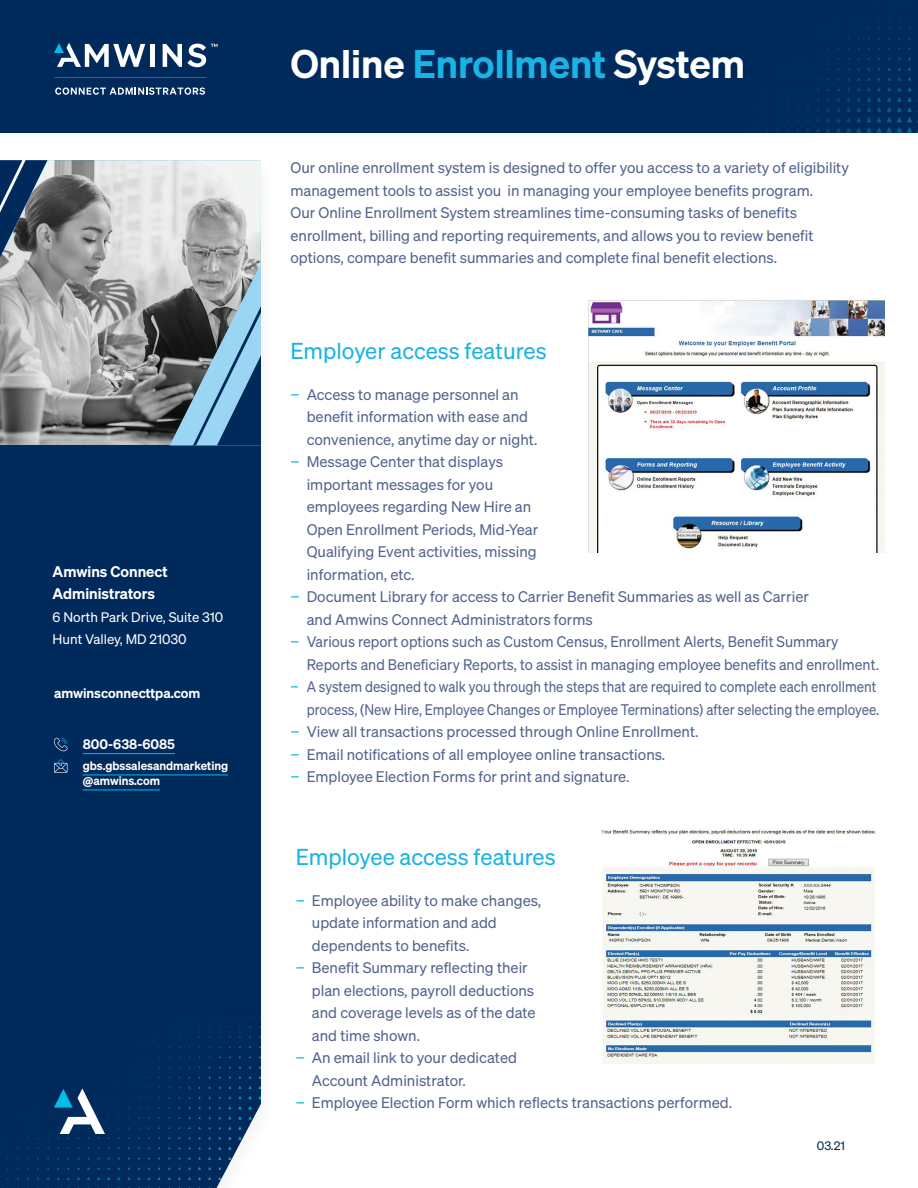
<style>
.page{position:relative;width:918px;height:1188px;background:#fff}
.page>*{position:absolute;margin:0;border:0;box-sizing:border-box;transform-origin:0 0}
.t1{font:600 39px "Sohne";color:#fff}
.t2{font:22.5px "Sohne Buch";color:#1ab3e4}
.t3{font:15px/22.5px "Sohne Buch";color:#53648c}
.t4{font:15px/22.5px "Sohne Buch";color:#53648c;text-align:right;scale:.9 1}
.t5{font:15px/22.5px "Sohne Buch";color:#53648c;scale:.96 1}
.t6{font:600 15px/22.5px "Sohne";color:#fff}
.t7{font:13.5px/22.5px "Sohne Buch";color:#fff}
.t8{font:600 13.5px "Sohne";color:#fff}
.t9{font:600 12px/15px "Sohne";color:#fff}
.t10{font:12px "Sohne Buch";color:#052a48}
.s1{color:#1ab3e4}
.s2{color:#02bce8}
</style>
<div class="page">
<div style="left:0;top:445px;width:261px;height:564px;background:#002a5c"></div>
<img style="left:0;top:1009px;width:261px;height:179px">
<svg style="left:54px;top:1088px;width:51px;height:46px"></svg>
<img style="left:0;top:160px;width:261px;height:285px">
<svg style="left:170px;top:263px;width:91px;height:183px;background:#6a8598"></svg>
<div style="left:0;top:0;width:918px;height:132px;background:#002a5c"></div>
<img style="left:757px;top:7px;width:161px;height:125px">
<svg style="left:0;top:160px;width:35px;height:53px;background:#22456e"></svg>
<div style="left:150px;top:44px;width:5px;height:23px;background:#fff"></div>
<svg style="left:163px;top:44px;width:55px;height:23px"></svg>
<svg style="left:54px;top:43px;width:91px;height:24px"></svg>
<svg style="left:55px;top:87px;width:150px;height:8px"></svg>
<img style="left:588px;top:300px;width:297px;height:253px">
<img style="left:601px;top:828px;width:275px;height:236px">
<hr style="left:83px;top:753px;width:92px;height:1px;background:#02bce8">
<hr style="left:83px;top:775px;width:145px;height:1px;background:#02bce8">
<hr style="left:83px;top:790px;width:77px;height:1px;background:#02bce8">
<svg style="left:53px;top:738px;width:15px;height:13px"></svg>
<svg style="left:54px;top:759px;width:13px;height:14px"></svg>
<p class="t6" style="left:53px;top:560px;width:117px">Amwins Connect<br>Administrators</p>
<p class="t7" style="left:53px;top:605px;width:172px">6 North Park Drive, Suite 310<br>Hunt Valley, MD 21030</p>
<p class="t8" style="left:54px;top:685px;width:148px">amwinsconnecttpa.com</p>
<p class="t8" style="left:83px;top:736px;width:94px">800-638-6085</p>
<p class="t9" style="left:83px;top:758px;width:147px">gbs.gbssalesandmarketing @amwins.com</p>
<h1 class="t1" style="left:290px;top:40px;width:456px">Online <span class="s1">Enrollment</span> System</h1>
<p class="t3" style="left:291px;top:156px;width:560px">Our online enrollment system is designed to offer you access to a variety of eligibility management tools to assist you in managing your employee benefits program.</p>
<p class="t3" style="left:291px;top:201px;width:524px">Our Online Enrollment System streamlines time-consuming tasks of benefits enrollment, billing and reporting requirements, and allows you to review benefit options, compare benefit summaries and complete final benefit elections.</p>
<h2 class="t2" style="left:291px;top:337px;width:258px">Employer access features</h2>
<p class="t3" style="left:307px;top:383px;width:232px;text-indent:-16px"><span class="s2">−</span> Access to manage personnel an benefit information with ease and convenience, anytime day or night.</p>
<p class="t3" style="left:307px;top:450px;width:233px;text-indent:-16px"><span class="s2">−</span> Message Center that displays important messages for you employees regarding New Hire an<br>Open Enrollment Periods, Mid-Year<br>Qualifying Event activities, missing information, etc.</p>
<p class="t3" style="left:307px;top:585px;width:504px;text-indent:-16px"><span class="s2">−</span> Document Library for access to Carrier Benefit Summaries as well as Carrier and Amwins Connect Administrators forms</p>
<p class="t5" style="left:307px;top:630px;width:598px;text-indent:-16px"><span class="s2">−</span> Various report options such as Custom Census, Enrollment Alerts, Benefit Summary<br>Reports and Beneficiary Reports, to assist in managing employee benefits and enrollment.</p>
<p class="t4" style="left:291px;top:675px;width:656px"><span class="s2">−</span> A system designed to walk you through the steps that are required to complete each enrollment process, (New Hire, Employee Changes or Employee Terminations) after selecting the employee.</p>
<p class="t3" style="left:291px;top:720px;width:410px"><span class="s2">−</span> View all transactions processed through Online Enrollment.</p>
<p class="t3" style="left:291px;top:743px;width:376px"><span class="s2">−</span> Email notifications of all employee online transactions.</p>
<p class="t3" style="left:291px;top:765px;width:341px"><span class="s2">−</span> Employee Election Forms for print and signature.</p>
<h2 class="t2" style="left:296px;top:843px;width:261px">Employee access features</h2>
<p class="t3" style="left:312px;top:889px;width:231px;text-indent:-16px"><span class="s2">−</span> Employee ability to make changes, update information and add dependents to benefits.</p>
<p class="t3" style="left:312px;top:956px;width:225px;text-indent:-16px"><span class="s2">−</span> Benefit Summary reflecting their plan elections, payroll deductions and coverage levels as of the date and time shown.</p>
<p class="t3" style="left:312px;top:1046px;width:207px;text-indent:-16px"><span class="s2">−</span> An email link to your dedicated<br>Account Administrator.</p>
<p class="t3" style="left:296px;top:1091px;width:438px"><span class="s2">−</span> Employee Election Form which reflects transactions performed.</p>
<p class="t10" style="left:817px;top:1138px;width:30px">03.21</p>
</div>
